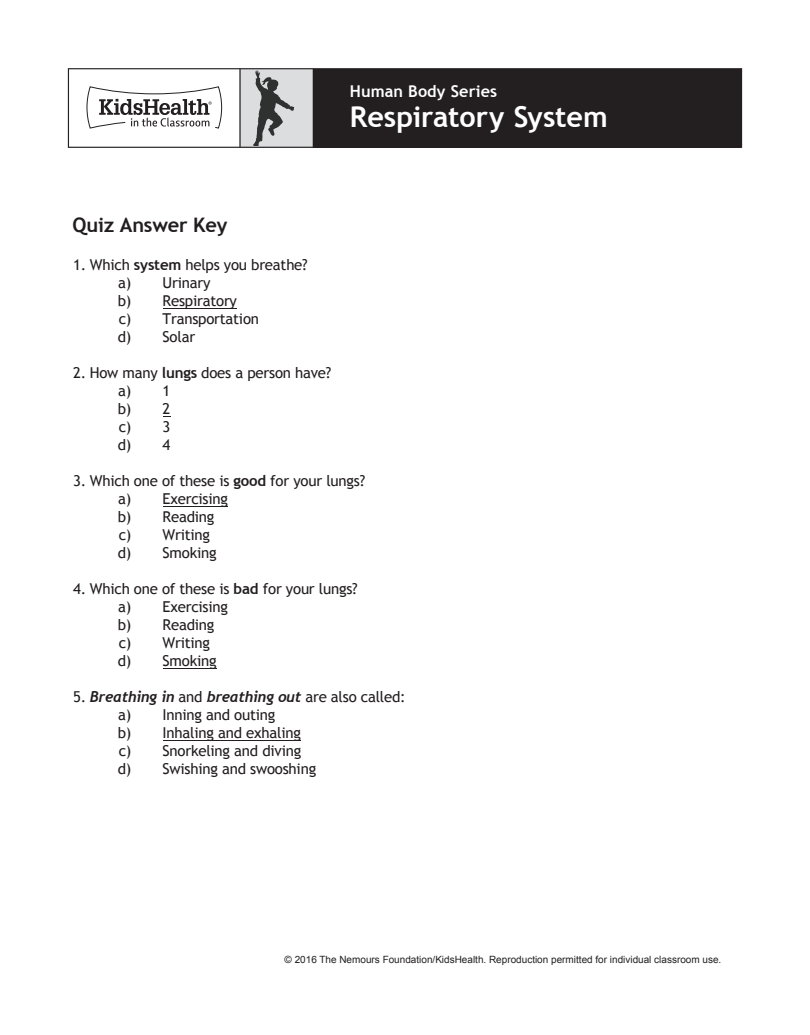
<style>
.page{position:relative;width:810px;height:1035px;background:#fff}
.page>*{position:absolute;margin:0;border:0;box-sizing:border-box;transform-origin:0 0}
.t1{font:700 28.75px "Trebuchet MS";letter-spacing:-.005em;color:#fff}
.t2{font:700 20px "Trebuchet MS";letter-spacing:-.01em;color:#221e1f}
.t3{font:700 16.25px "Trebuchet MS";letter-spacing:.005em;color:#fff}
.t4{font:15px/18px "Trebuchet MS";letter-spacing:-.015em;color:#221e1f}
.t5{font:italic 700 15px "Trebuchet";letter-spacing:-.015em;color:#221e1f}
.t6{font:10px "Arial";color:#231f20}
.s1{font-weight:700}
.s2{font-family:"Trebuchet MS";font-weight:400;font-style:normal}
</style>
<div class="page">
<div style="left:240px;top:69px;width:73px;height:78px;background:#dcdddf"></div>
<div style="left:313px;top:69px;width:428px;height:78px;background:#231f20"></div>
<svg style="left:86px;top:86px;width:136px;height:43px"></svg>
<hr style="left:239px;top:69px;width:2px;height:78px;background:#231f20">
<div style="left:68px;top:68px;width:674px;height:80px;border:1px solid #231f20"></div>
<svg style="left:253px;top:70px;width:41px;height:76px"></svg>
<hr style="left:163px;top:740px;width:138px;height:1px;background:#221e1f">
<hr style="left:163px;top:668px;width:53px;height:1px;background:#221e1f">
<hr style="left:163px;top:506px;width:65px;height:1px;background:#221e1f">
<hr style="left:163px;top:308px;width:74px;height:1px;background:#221e1f">
<p class="t3" style="left:350px;top:81px;width:149px">Human Body Series</p>
<h1 class="t1" style="left:350px;top:98px;width:259px">Respiratory System</h1>
<h2 class="t2" style="left:72px;top:212px;width:156px">Quiz Answer Key</h2>
<p class="t4" style="left:118px;top:256px;width:192px;text-indent:-45px">1. Which <span class="s1">system</span> helps you breathe? a) Urinary<br>b) Respiratory<br>c) Transportation<br>d) Solar</p>
<p class="t4" style="left:118px;top:364px;width:215px;text-indent:-45px">2. How many <span class="s1">lungs</span> does a person have? a) 1<br>b) 2<br>c) 3<br>d) 4</p>
<p class="t4" style="left:118px;top:472px;width:249px;text-indent:-45px">3. Which one of these is <span class="s1">good</span> for your lungs? a) Exercising<br>b) Reading<br>c) Writing<br>d) Smoking</p>
<p class="t4" style="left:118px;top:580px;width:242px;text-indent:-45px">4. Which one of these is <span class="s1">bad</span> for your lungs? a) Exercising<br>b) Reading<br>c) Writing<br>d) Smoking</p>
<p class="t5" style="left:73px;top:688px;width:334px"><span class="s2">5.</span> Breathing in <span class="s2">and</span> breathing out <span class="s2">are also called:</span></p>
<p class="t4" style="left:118px;top:706px;width:200px">a) Inning and outing<br>b) Inhaling and exhaling c) Snorkeling and diving d) Swishing and swooshing</p>
<p class="t6" style="left:285px;top:953px;width:438px">© 2016 The Nemours Foundation/KidsHealth. Reproduction permitted for individual classroom use.</p>
</div>
